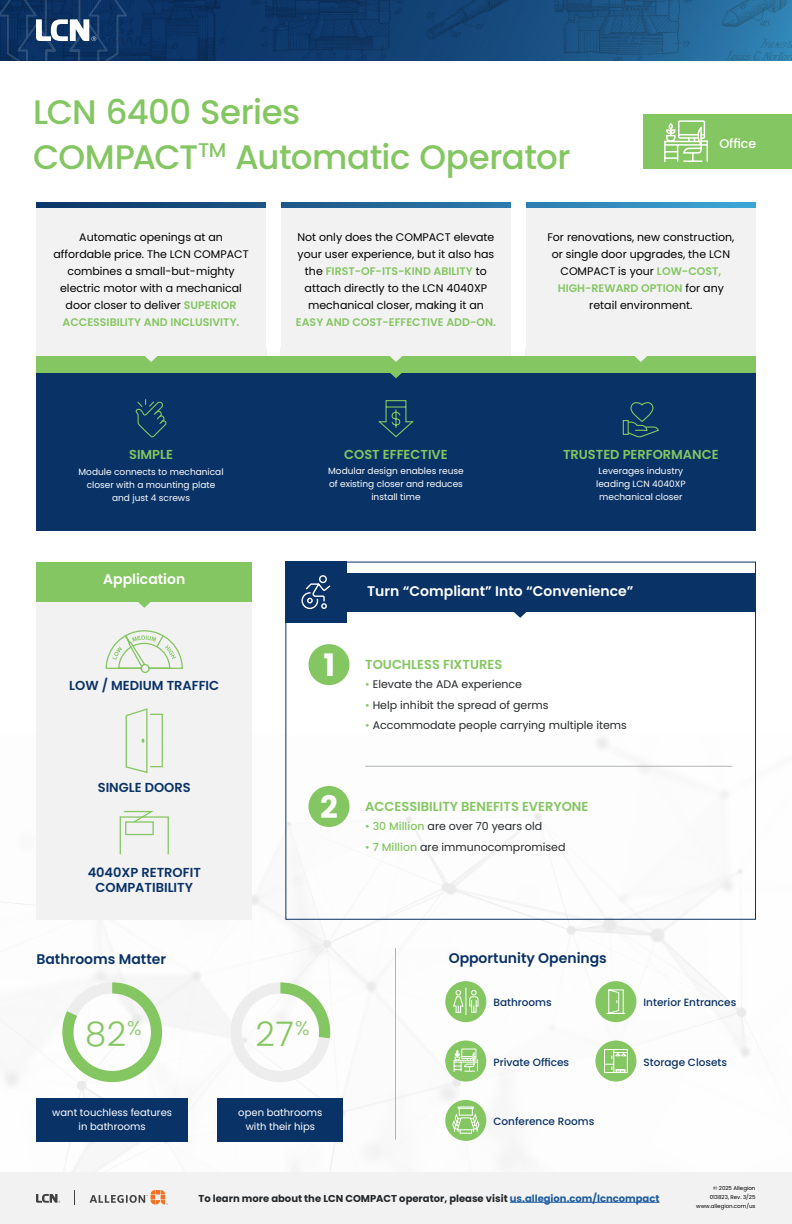
<style>
.page{position:relative;width:792px;height:1224px;background:#fff}
.page>*{position:absolute;margin:0;border:0;box-sizing:border-box;transform-origin:0 0}
.t1{font:500 34px/44.5px "Poppins";letter-spacing:-.015em;color:#84c661}
.t2{font:300 34px "Poppins";color:#84c661}
.t3{font:700 31px "Poppins";color:#fff}
.t4{font:600 14px "Poppins";color:#fff}
.t5{font:600 14px "Poppins";color:#093266}
.t6{font:600 13px "Poppins";color:#84c661}
.t7{font:600 13px/15.6px "Poppins";color:#093266;text-align:center}
.t8{font:500 12.8px "Poppins";color:#fff}
.t9{font:11px/17px "Poppins";color:#000;text-align:center}
.t10{font:11px "Poppins";color:#25282a}
.t11{font:600 11px "Poppins";color:#84c661}
.t12{font:500 10.5px "Poppins";color:#093266}
.t13{font:700 10px "Poppins";color:#25282a}
.t14{font:10px/14px "Poppins";color:#fff;text-align:center}
.t15{font:9px/13px "Poppins";color:#fff;text-align:center}
.t16{font:5.5px/9px "Poppins";color:#000;text-align:right}
.s1{font-weight:600;color:#84c661}
.s2{color:#84c661}
.s3{font-weight:500;color:#84c661}
.s4{color:#215e9e}
</style>
<div class="page">
<img style="left:0;top:738px;width:792px;height:435px">
<img style="left:130px;top:0;width:662px;height:60px">
<svg style="left:0;top:0;width:130px;height:61px;background:#234672"></svg>
<div style="left:0;top:1173px;width:792px;height:51px;background:#f2f2f3"></div>
<hr style="left:510px;top:1202px;width:149px;height:1px;background:#215e9e">
<svg style="left:90px;top:1190px;width:78px;height:15px"></svg>
<svg style="left:36px;top:1194px;width:24px;height:9px"></svg>
<svg style="left:62px;top:982px;width:100px;height:100px"></svg>
<div style="left:37px;top:1098px;width:151px;height:43px;background:#093266"></div>
<svg style="left:227px;top:982px;width:103px;height:103px"></svg>
<div style="left:218px;top:1098px;width:125px;height:43px;background:#093266"></div>
<hr style="left:395px;top:948px;width:1px;height:192px;background:#b1b4b6">
<div style="left:445px;top:981px;width:41px;height:41px;background:#84c661;border-radius:50%"></div>
<svg style="left:453px;top:987px;width:26px;height:28px"></svg>
<div style="left:445px;top:1100px;width:41px;height:41px;background:#84c661;border-radius:50%"></div>
<div style="left:445px;top:1041px;width:41px;height:41px;background:#84c661;border-radius:50%"></div>
<svg style="left:453px;top:1048px;width:25px;height:24px"></svg>
<svg style="left:452px;top:1106px;width:28px;height:28px"></svg>
<div style="left:595px;top:1041px;width:41px;height:41px;background:#84c661;border-radius:50%"></div>
<svg style="left:604px;top:1049px;width:24px;height:24px"></svg>
<div style="left:595px;top:981px;width:41px;height:41px;background:#84c661;border-radius:50%"></div>
<svg style="left:606px;top:989px;width:20px;height:25px"></svg>
<div style="left:644px;top:114px;width:148px;height:55px;background:#84c661"></div>
<svg style="left:664px;top:120px;width:44px;height:43px"></svg>
<div style="left:36px;top:202px;width:230px;height:154px;background:#f2f2f3"></div>
<div style="left:281px;top:202px;width:230px;height:154px;background:#f2f2f3"></div>
<div style="left:526px;top:202px;width:230px;height:154px;background:#f2f2f3"></div>
<div style="left:36px;top:356px;width:720px;height:175px;background:#093266"></div>
<div style="left:623px;top:420px;width:6px;height:15px;border:1px solid #84c661"></div>
<svg style="left:627px;top:402px;width:32px;height:36px"></svg>
<svg style="left:378px;top:400px;width:36px;height:38px"></svg>
<svg style="left:135px;top:399px;width:32px;height:39px"></svg>
<div style="left:36px;top:356px;width:720px;height:16px;background:#84c661"></div>
<svg style="left:389px;top:372px;width:14px;height:6px"></svg>
<svg style="left:145px;top:356px;width:13px;height:6px"></svg>
<svg style="left:390px;top:356px;width:12px;height:6px"></svg>
<svg style="left:634px;top:356px;width:13px;height:6px"></svg>
<svg style="left:36px;top:202px;width:720px;height:5px;background:#246a9c"></svg>
<div style="left:511px;top:198px;width:15px;height:148px;background:#fff"></div>
<div style="left:266px;top:198px;width:15px;height:148px;background:#fff"></div>
<div style="left:289px;top:573px;width:466px;height:38px;background:#093266"></div>
<svg style="left:513px;top:611px;width:14px;height:7px"></svg>
<div style="left:285px;top:562px;width:61px;height:61px;background:#093266"></div>
<svg style="left:301px;top:575px;width:30px;height:35px"></svg>
<div style="left:36px;top:562px;width:216px;height:358px;background:#f2f2f3"></div>
<div style="left:36px;top:562px;width:216px;height:39px;background:#84c661"></div>
<svg style="left:119px;top:810px;width:50px;height:45px"></svg>
<svg style="left:125px;top:708px;width:38px;height:65px"></svg>
<svg style="left:105px;top:601px;width:79px;height:72px"></svg>
<hr style="left:365px;top:766px;width:367px;height:1px;background:#b1b4b6">
<div style="left:308px;top:644px;width:42px;height:41px;background:#84c661;border-radius:50%"></div>
<div style="left:308px;top:786px;width:42px;height:41px;background:#84c661;border-radius:50%"></div>
<h1 class="t1" style="left:33px;top:90px;width:539px">LCN 6400 Series<br>COMPACT<sup>TM</sup> Automatic Operator</h1>
<p class="t8" style="left:719px;top:136px;width:38px">Office</p>
<p class="t9" style="left:54px;top:229px;width:197px">Automatic openings at an affordable price. The LCN COMPACT combines a small-but-mighty electric motor with a mechanical door closer to deliver <span class="s1">SUPERIOR<br>ACCESSIBILITY AND INCLUSIVITY.</span></p>
<p class="t9" style="left:298px;top:229px;width:198px">Not only does the COMPACT elevate your user experience, but it also has the <span class="s1">FIRST-OF-ITS-KIND ABILITY</span> to attach directly to the LCN 4040XP mechanical closer, making it an</p>
<p class="t11" style="left:296px;top:316px;width:202px">EASY AND COST-EFFECTIVE ADD-ON.</p>
<p class="t9" style="left:547px;top:229px;width:188px">For renovations, new construction, or single door upgrades, the LCN<br>COMPACT is your <span class="s1">LOW-COST,<br>HIGH-REWARD OPTION</span> for any retail environment.</p>
<p class="t6" style="left:129px;top:447px;width:46px">SIMPLE</p>
<p class="t15" style="left:79px;top:465px;width:147px">Module connects to mechanical closer with a mounting plate and just 4 screws</p>
<p class="t4" style="left:103px;top:571px;width:84px">Application</p>
<p class="t7" style="left:69px;top:677px;width:151px">LOW / MEDIUM TRAFFIC</p>
<p class="t7" style="left:98px;top:780px;width:95px">SINGLE DOORS</p>
<p class="t7" style="left:88px;top:864px;width:115px">4040XP RETROFIT<br>COMPATIBILITY</p>
<p class="t5" style="left:36px;top:951px;width:131px">Bathrooms Matter</p>
<h1 class="t2" style="left:85px;top:1014px;width:58px">82<sup>%</sup></h1>
<p class="t6" style="left:344px;top:447px;width:105px">COST EFFECTIVE</p>
<p class="t15" style="left:328px;top:465px;width:137px">Modular design enables reuse of existing closer and reduces install time</p>
<p class="t6" style="left:563px;top:447px;width:157px">TRUSTED PERFORMANCE</p>
<p class="t15" style="left:596px;top:465px;width:91px">Leverages industry leading LCN 4040XP mechanical closer</p>
<h2 class="t3" style="left:324px;top:647px;width:13px">1</h2>
<h2 class="t3" style="left:320px;top:789px;width:19px">2</h2>
<p class="t4" style="left:367px;top:583px;width:268px">Turn “Compliant” Into “Convenience”</p>
<p class="t6" style="left:365px;top:657px;width:139px">TOUCHLESS FIXTURES</p>
<p class="t10" style="left:365px;top:678px;width:158px"><span class="s2">•</span> Elevate the ADA experience</p>
<p class="t10" style="left:365px;top:698px;width:185px"><span class="s2">•</span> Help inhibit the spread of germs</p>
<p class="t10" style="left:365px;top:719px;width:263px"><span class="s2">•</span> Accommodate people carrying multiple items</p>
<p class="t6" style="left:365px;top:798px;width:225px">ACCESSIBILITY BENEFITS EVERYONE</p>
<p class="t10" style="left:365px;top:820px;width:178px"><span class="s2">•</span> <span class="s3">30 Million</span> are over 70 years old</p>
<p class="t10" style="left:365px;top:840px;width:202px"><span class="s2">•</span> <span class="s3">7 Million</span> are immunocompromised</p>
<h1 class="t2" style="left:256px;top:1014px;width:55px">27<sup>%</sup></h1>
<p class="t5" style="left:449px;top:950px;width:160px">Opportunity Openings</p>
<p class="t12" style="left:493px;top:996px;width:60px">Bathrooms</p>
<p class="t12" style="left:644px;top:996px;width:94px">Interior Entrances</p>
<p class="t12" style="left:493px;top:1056px;width:77px">Private Offices</p>
<p class="t12" style="left:644px;top:1056px;width:85px">Storage Closets</p>
<p class="t14" style="left:52px;top:1105px;width:121px">want touchless features in bathrooms</p>
<p class="t14" style="left:238px;top:1105px;width:86px">open bathrooms with their hips</p>
<p class="t12" style="left:493px;top:1115px;width:102px">Conference Rooms</p>
<p class="t13" style="left:198px;top:1192px;width:463px">To learn more about the LCN COMPACT operator, please visit <span class="s4">us.allegion.com/lcncompact</span></p>
<p class="t16" style="left:696px;top:1184px;width:61px">© 2025 Allegion<br>013823, Rev. 3/25 www.allegion.com/us</p>
</div>
